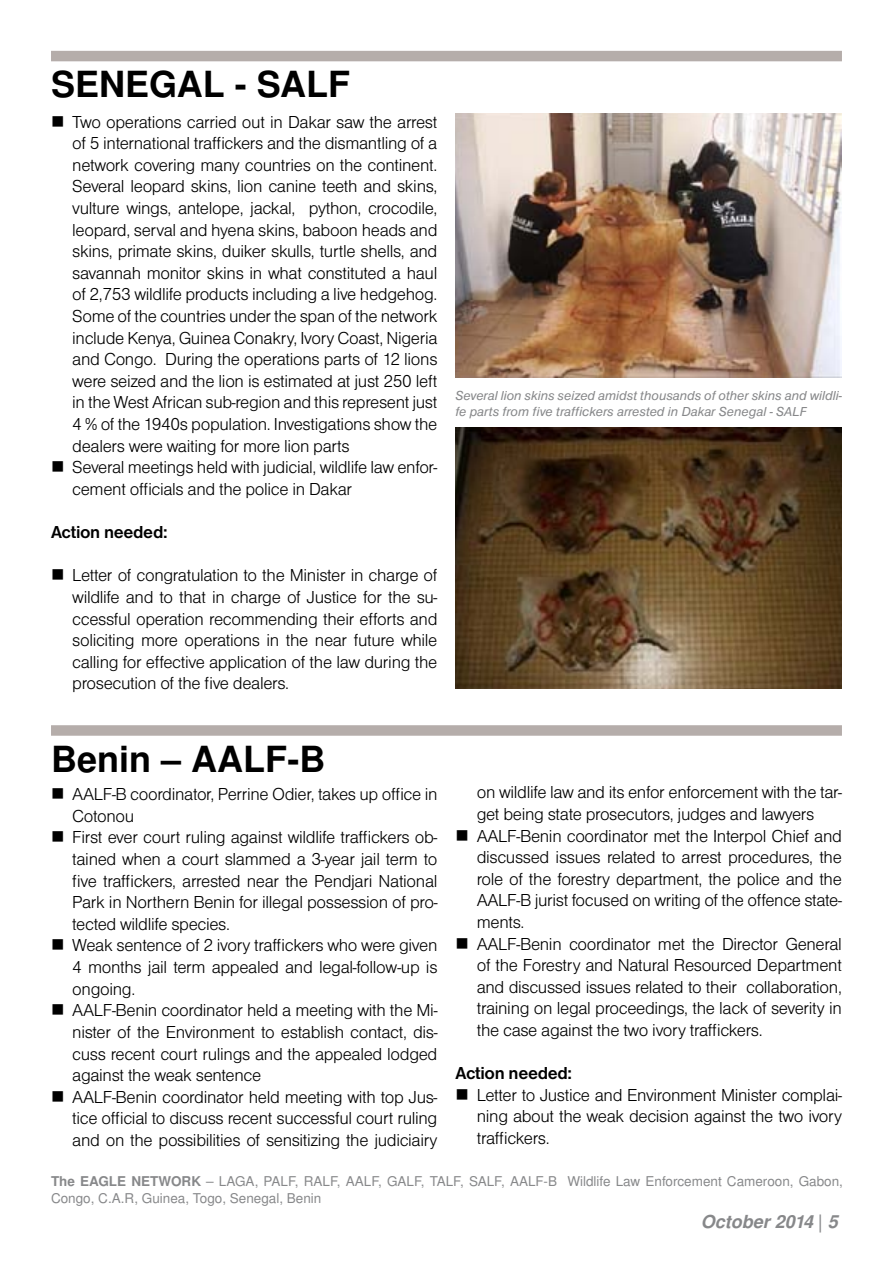
<style>
.page{position:relative;width:893px;height:1263px;background:#fff}
.page>*{position:absolute;margin:0;border:0;box-sizing:border-box;transform-origin:0 0}
.t1{font:700 36px "Nimbus Sans LOT";color:#000}
.t2{font:18px/21.6px "Nimbus Sans DOT Ligh";letter-spacing:-.02em;color:#000;text-align:justify}
.t3{font:700 18px "Nimbus Sans DOT";letter-spacing:-.02em;color:#000}
.t4{font:italic 700 18px "Nimbus Sans LOT";color:#87888a}
.t5{font:13.5px/16.2px "Nimbus Sans LOT";color:#87888a}
.t6{font:italic 13.5px/16.2px "Nimbus Sans DOT";color:#87888a}
.s1{font-weight:700}
.s2{font-family:"Myriad Web Pro";font-weight:400;font-style:normal}
</style>
<div class="page">
<div style="left:51px;top:51px;width:791px;height:10px;background:#b5adaa"></div>
<img style="left:455px;top:114px;width:387px;height:264px">
<img style="left:455px;top:428px;width:387px;height:261px">
<div style="left:51px;top:725px;width:791px;height:11px;background:#b5adaa"></div>
<h1 class="t1" style="left:51px;top:63px;width:300px">SENEGAL - SALF</h1>
<p class="t2" style="left:72px;top:111px;width:367px;text-indent:-21px">■ Two operations carried out in Dakar saw the arrest of 5 international traffickers and the dismantling of a network covering many countries on the continent.<br>Several leopard skins, lion canine teeth and skins, vulture wings, antelope, jackal, python, crocodile, leopard, serval and hyena skins, baboon heads and skins, primate skins, duiker skulls, turtle shells, and savannah monitor skins in what constituted a haul of 2,753 wildlife products including a live hedgehog.<br>Some of the countries under the span of the network include Kenya, Guinea Conakry, Ivory Coast, Nigeria and Congo. During the operations parts of 12 lions were seized and the lion is estimated at just 250 left in the West African sub-region and this represent just 4 % of the 1940s population. Investigations show the dealers were waiting for more lion parts</p>
<p class="t2" style="left:72px;top:457px;width:367px;text-indent:-21px">■ Several meetings held with judicial, wildlife law enfor&shy;cement officials and the police in Dakar</p>
<p class="t3" style="left:51px;top:522px;width:118px">Action needed:</p>
<p class="t2" style="left:72px;top:565px;width:367px;text-indent:-21px">■ Letter of congratulation to the Minister in charge of wildlife and to that in charge of Justice for the su&shy;ccessful operation recommending their efforts and soliciting more operations in the near future while calling for effective application of the law during the prosecution of the five dealers.</p>
<p class="t6" style="left:455px;top:388px;width:388px">Several lion skins seized amidst thousands of other skins and wildli&shy;fe parts from five traffickers arrested in Dakar Senegal - SALF</p>
<h1 class="t1" style="left:51px;top:738px;width:276px">Benin – AALF-B</h1>
<p class="t2" style="left:72px;top:784px;width:367px;text-indent:-21px">■ AALF-B coordinator, Perrine Odier, takes up office in<br>Cotonou</p>
<p class="t2" style="left:72px;top:827px;width:367px;text-indent:-21px">■ First ever court ruling against wildlife traffickers ob&shy;tained when a court slammed a 3-year jail term to five traffickers, arrested near the Pendjari National Park in Northern Benin for illegal possession of pro&shy;tected wildlife species.</p>
<p class="t2" style="left:72px;top:935px;width:367px;text-indent:-21px">■ Weak sentence of 2 ivory traffickers who were given 4 months jail term appealed and legal-follow-up is ongoing.</p>
<p class="t2" style="left:72px;top:1000px;width:367px;text-indent:-21px">■ AALF-Benin coordinator held a meeting with the Mi&shy;nister of the Environment to establish contact, dis&shy;cuss recent court rulings and the appealed lodged against the weak sentence</p>
<p class="t2" style="left:72px;top:1086px;width:367px;text-indent:-21px">■ AALF-Benin coordinator held meeting with top Jus&shy;tice official to discuss recent successful court ruling and on the possibilities of sensitizing the judiciairy</p>
<p class="t2" style="left:477px;top:782px;width:367px">on wildlife law and its enfor enforcement with the tar&shy;get being state prosecutors, judges and lawyers</p>
<p class="t2" style="left:477px;top:825px;width:367px;text-indent:-21px">■ AALF-Benin coordinator met the Interpol Chief and discussed issues related to arrest procedures, the role of the forestry department, the police and the AALF-B jurist focused on writing of the offence state&shy;ments.</p>
<p class="t2" style="left:477px;top:933px;width:367px;text-indent:-21px">■ AALF-Benin coordinator met the Director General of the Forestry and Natural Resourced Department and discussed issues related to their collaboration, training on legal proceedings, the lack of severity in the case against the two ivory traffickers.</p>
<p class="t3" style="left:455px;top:1063px;width:118px">Action needed:</p>
<p class="t2" style="left:477px;top:1084px;width:367px;text-indent:-21px">■ Letter to Justice and Environment Minister complai&shy;ning about the weak decision against the two ivory traffickers.</p>
<p class="t5" style="left:51px;top:1174px;width:793px"><span class="s1">The EAGLE NETWORK</span> – LAGA, PALF, RALF, AALF, GALF, TALF, SALF, AALF-B Wildlife Law Enforcement Cameroon, Gabon,<br>Congo, C.A.R, Guinea, Togo, Senegal, Benin</p>
<p class="t4" style="left:701px;top:1210px;width:138px">October 2014 <span class="s2">|</span> 5</p>
</div>
